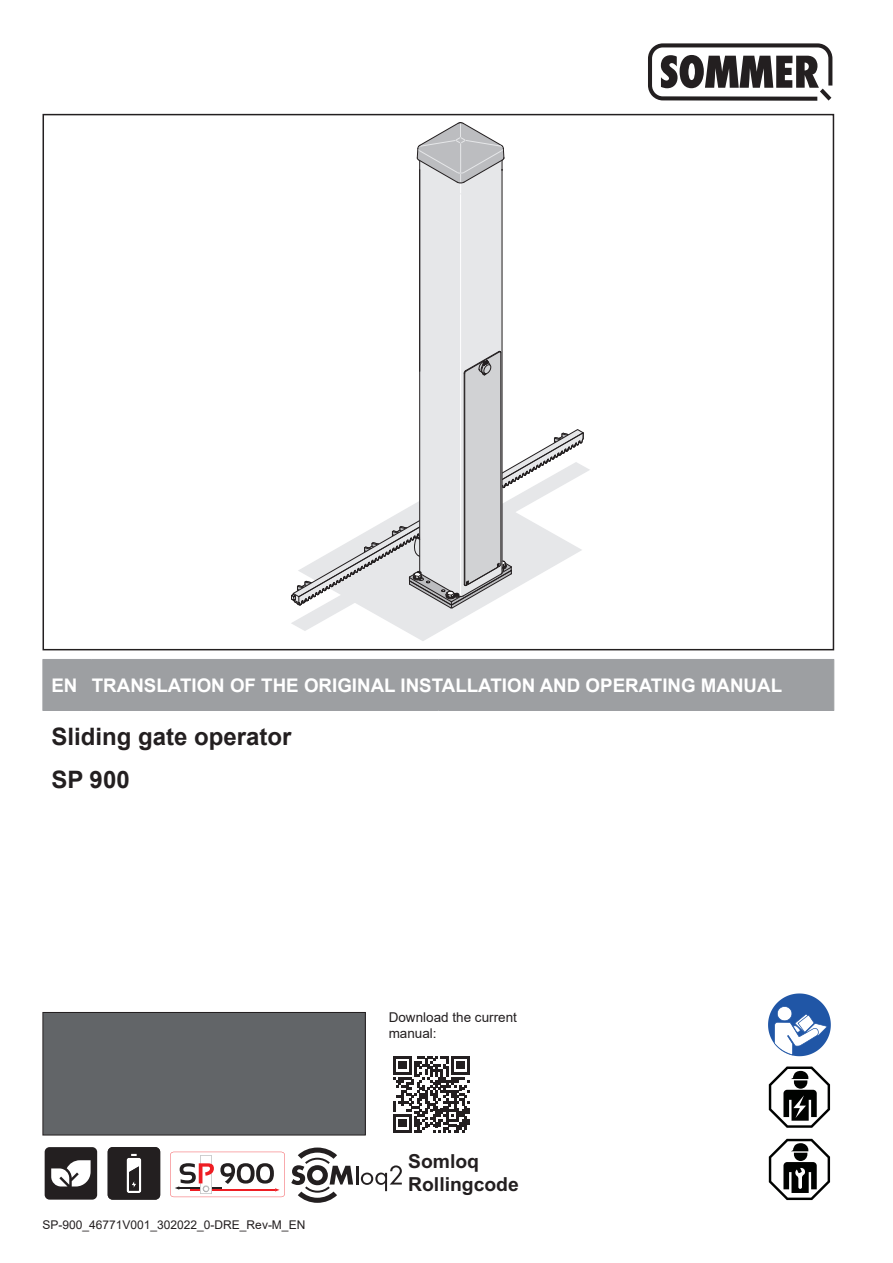
<style>
.page{position:relative;width:893px;height:1263px;background:#fff}
.page>*{position:absolute;margin:0;border:0;box-sizing:border-box;transform-origin:0 0}
.t1{font:700 24px/42.6px "Arial";color:#231f20}
.t2{font:700 19.35px/23.2px "Arial";color:#231f20}
.t3{font:700 18.75px "Arial";color:#fff}
.t4{font:13.5px/16.2px "Arial";color:#231f20}
.t5{font:12px "Arial";color:#231f20}
</style>
<div class="page">
<div style="left:44px;top:660px;width:789px;height:50px;background:#9d9fa2"></div>
<hr style="left:43px;top:659px;width:49px;height:1px;background:#9d9fa2">
<hr style="left:43px;top:660px;width:1px;height:50px;background:#9d9fa2">
<hr style="left:92px;top:659px;width:346px;height:1px;background:#9d9fa2">
<hr style="left:438px;top:659px;width:396px;height:1px;background:#9d9fa2">
<hr style="left:833px;top:660px;width:1px;height:50px;background:#9d9fa2">
<hr style="left:43px;top:710px;width:49px;height:1px;background:#9d9fa2">
<hr style="left:92px;top:710px;width:346px;height:1px;background:#9d9fa2">
<hr style="left:438px;top:710px;width:396px;height:1px;background:#9d9fa2">
<svg style="left:405px;top:631px;width:35px;height:10px"></svg>
<svg style="left:291px;top:467px;width:299px;height:164px"></svg>
<svg style="left:292px;top:429px;width:292px;height:177px"></svg>
<svg style="left:291px;top:580px;width:27px;height:26px"></svg>
<svg style="left:391px;top:122px;width:121px;height:487px"></svg>
<svg style="left:393px;top:1056px;width:77px;height:76px"></svg>
<div style="left:43px;top:1012px;width:322px;height:123px;background:#626568"></div>
<div style="left:43px;top:1012px;width:323px;height:123px;border:1px solid #231f20"></div>
<svg style="left:768px;top:993px;width:63px;height:63px"></svg>
<svg style="left:44px;top:1150px;width:54px;height:50px"></svg>
<svg style="left:45px;top:1147px;width:52px;height:52px"></svg>
<svg style="left:107px;top:1150px;width:54px;height:50px"></svg>
<svg style="left:108px;top:1147px;width:52px;height:52px;background:#3c3839"></svg>
<svg style="left:769px;top:1066px;width:61px;height:62px"></svg>
<svg style="left:291px;top:1147px;width:111px;height:56px"></svg>
<svg style="left:170px;top:1152px;width:115px;height:45px"></svg>
<div style="left:765px;top:1135px;width:68px;height:68px;background:linear-gradient(to right,#fff,#fff)"></div>
<svg style="left:769px;top:1139px;width:61px;height:61px"></svg>
<svg style="left:648px;top:43px;width:184px;height:58px"></svg>
<p class="t3" style="left:51px;top:672px;width:732px">EN TRANSLATION OF THE ORIGINAL INSTALLATION AND OPERATING MANUAL</p>
<p class="t1" style="left:51px;top:715px;width:242px">Sliding gate operator<br>SP 900</p>
<p class="t4" style="left:389px;top:1009px;width:130px">Download the current manual:</p>
<p class="t5" style="left:43px;top:1217px;width:264px">SP-900_46771V001_302022_0-DRE_Rev-M_EN</p>
<p class="t2" style="left:408px;top:1150px;width:112px">Somloq<br>Rollingcode</p>
</div>
